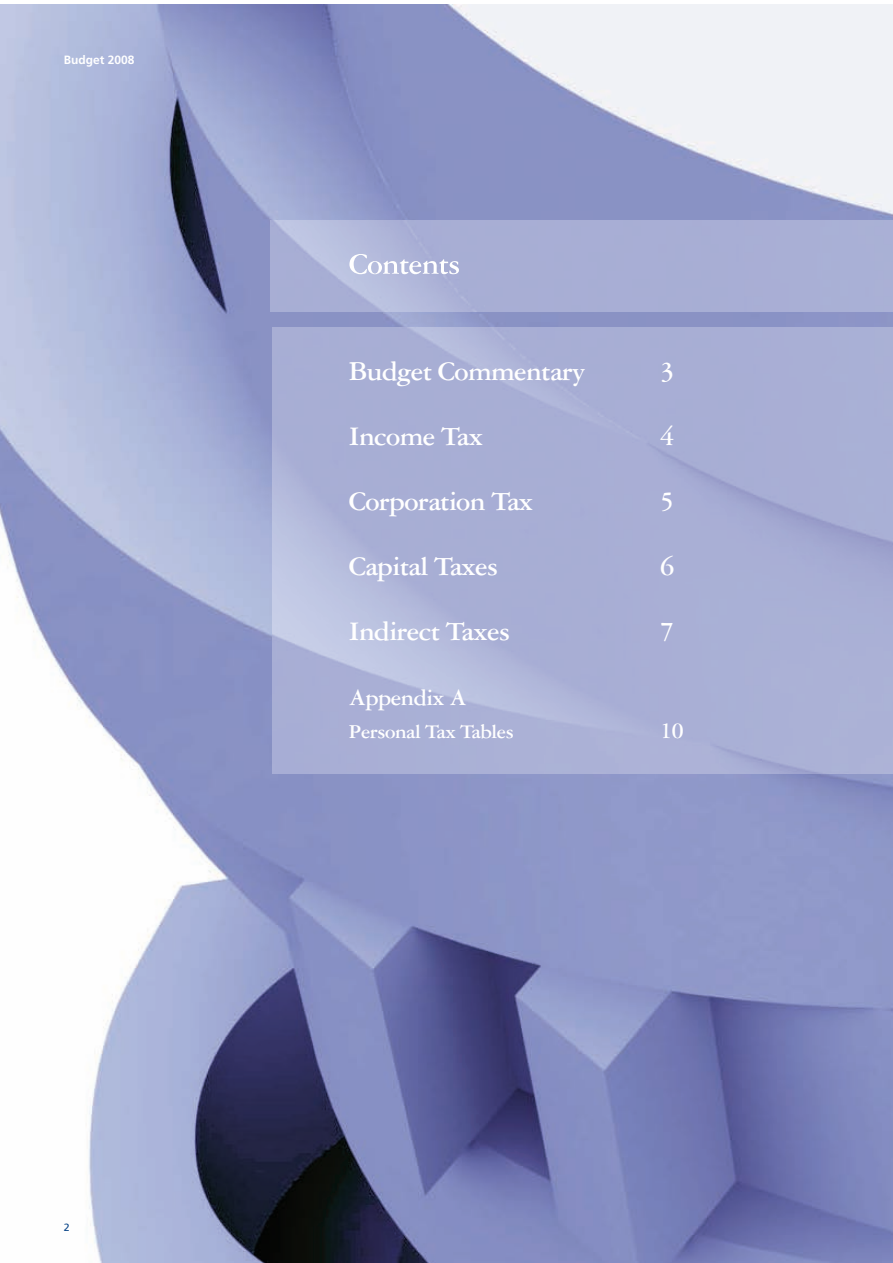
<style>
.page{position:relative;width:893px;height:1263px;background:#fff}
.page>*{position:absolute;margin:0;border:0;box-sizing:border-box;transform-origin:0 0}
.t1{font:700 28.5px "Garamond Three";letter-spacing:-.025em;color:#fff}
.t2{font:700 24px "Garamond Three";letter-spacing:-.025em;color:#fff}
.t3{font:700 21px "Garamond Three";letter-spacing:-.025em;color:#fff}
.t4{font:700 12px "Frutiger";color:#fff}
.t5{font:10.5px "Frutiger";color:#054286}
</style>
<div class="page">
<img style="left:0;top:5px;width:893px;height:1258px">
<img style="left:272px;top:327px;width:621px;height:446px">
<img style="left:271px;top:221px;width:622px;height:91px">
<svg style="left:349px;top:254px;width:110px;height:20px"></svg>
<p class="t4" style="left:64px;top:55px;width:72px">Budget 2008</p>
<p class="t5" style="left:64px;top:1223px;width:7px">2</p>
<p class="t1" style="left:349px;top:362px;width:238px">Budget Commentary</p>
<p class="t1" style="left:660px;top:362px;width:16px">3</p>
<p class="t1" style="left:349px;top:427px;width:136px">Income Tax</p>
<p class="t1" style="left:660px;top:427px;width:16px">4</p>
<p class="t1" style="left:349px;top:492px;width:186px">Corporation Tax</p>
<p class="t1" style="left:660px;top:492px;width:16px">5</p>
<p class="t1" style="left:349px;top:557px;width:151px">Capital Taxes</p>
<p class="t1" style="left:660px;top:557px;width:16px">6</p>
<p class="t1" style="left:349px;top:622px;width:163px">Indirect Taxes</p>
<p class="t1" style="left:660px;top:622px;width:16px">7</p>
<p class="t2" style="left:349px;top:690px;width:119px">Appendix A</p>
<p class="t3" style="left:349px;top:724px;width:167px">Personal Tax Tables</p>
<p class="t2" style="left:660px;top:722px;width:25px">10</p>
</div>
